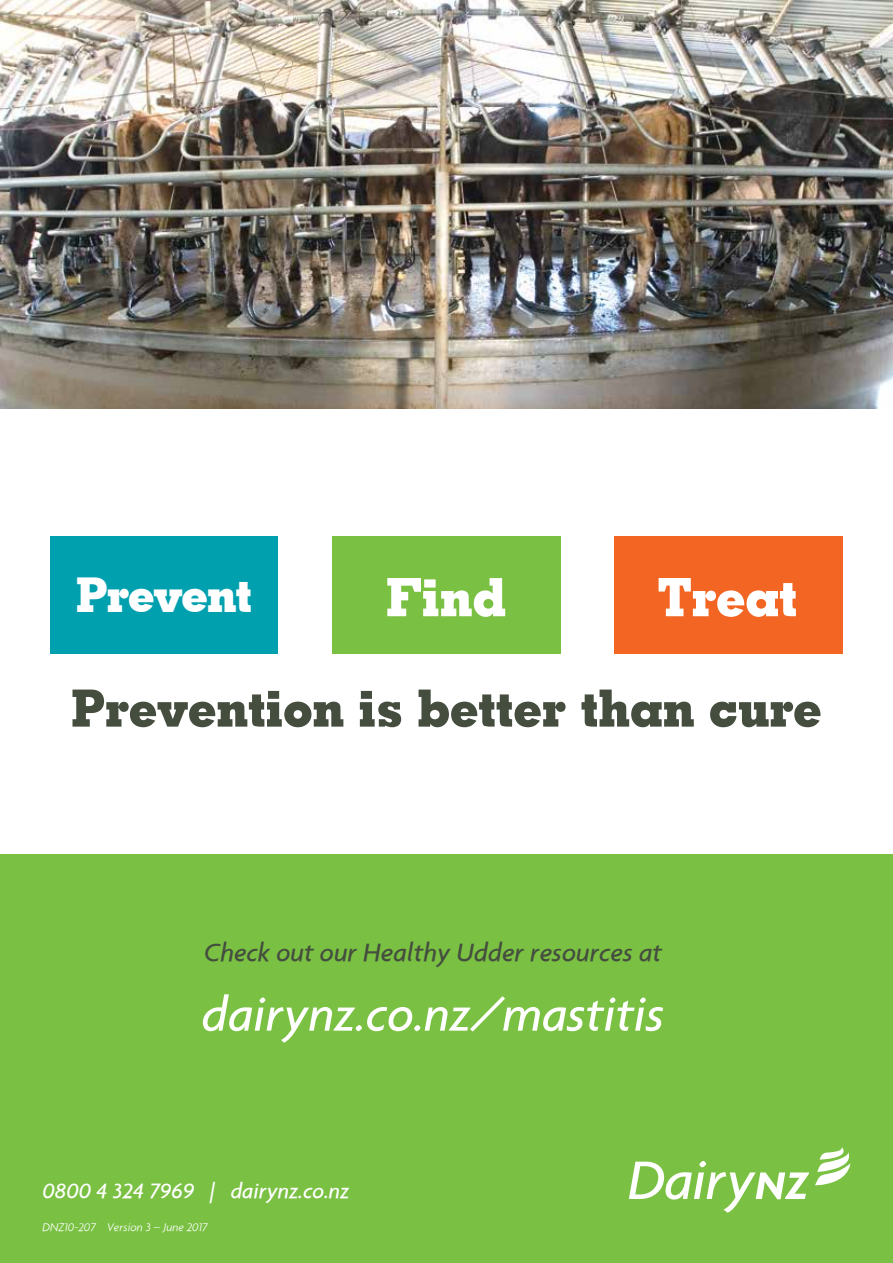
<style>
.page{position:relative;width:893px;height:1263px;background:#fff}
.page>*{position:absolute;margin:0;border:0;box-sizing:border-box;transform-origin:0 0}
.t1{font:700 53.1px "Geometric Slab 703 BT Xtra";color:#fff}
.t2{font:700 51.45px "Geometric Slab 703 BT Xtra";color:#444d3e}
.t3{font:italic 500 51px "Agenda";color:#fff}
.t4{font:700 48px "Geometric Slab 703 BT Xtra";letter-spacing:-.02em;color:#fff}
.t5{font:italic 500 27px "Agenda";color:#444d3e}
.t6{font:italic 500 22.5px "Agenda";color:#fff}
.t7{font:italic 300 12px "Agenda";color:#fff}
</style>
<div class="page">
<div style="left:0;top:855px;width:893px;height:408px;background:#7ac143"></div>
<img style="left:0;top:0;width:893px;height:408px">
<svg style="left:815px;top:1147px;width:36px;height:39px"></svg>
<svg style="left:629px;top:1161px;width:180px;height:52px"></svg>
<div style="left:51px;top:536px;width:227px;height:118px;background:#00a0af"></div>
<div style="left:332px;top:536px;width:228px;height:118px;background:#7ac143"></div>
<div style="left:614px;top:536px;width:228px;height:118px;background:#f26522"></div>
<h3 class="t4" style="left:76px;top:565px;width:177px">Prevent</h3>
<h1 class="t1" style="left:386px;top:565px;width:122px">Find</h1>
<h1 class="t1" style="left:658px;top:565px;width:141px">Treat</h1>
<h2 class="t2" style="left:71px;top:677px;width:752px">Prevention is better than cure</h2>
<p class="t5" style="left:204px;top:935px;width:459px">Check out our Healthy Udder resources at</p>
<h3 class="t3" style="left:202px;top:983px;width:464px">dairynz.co.nz/mastitis</h3>
<p class="t6" style="left:43px;top:1177px;width:309px">0800 4 324 7969 | dairynz.co.nz</p>
<p class="t7" style="left:43px;top:1220px;width:167px">DNZ10-207 Version 3 – June 2017</p>
</div>
